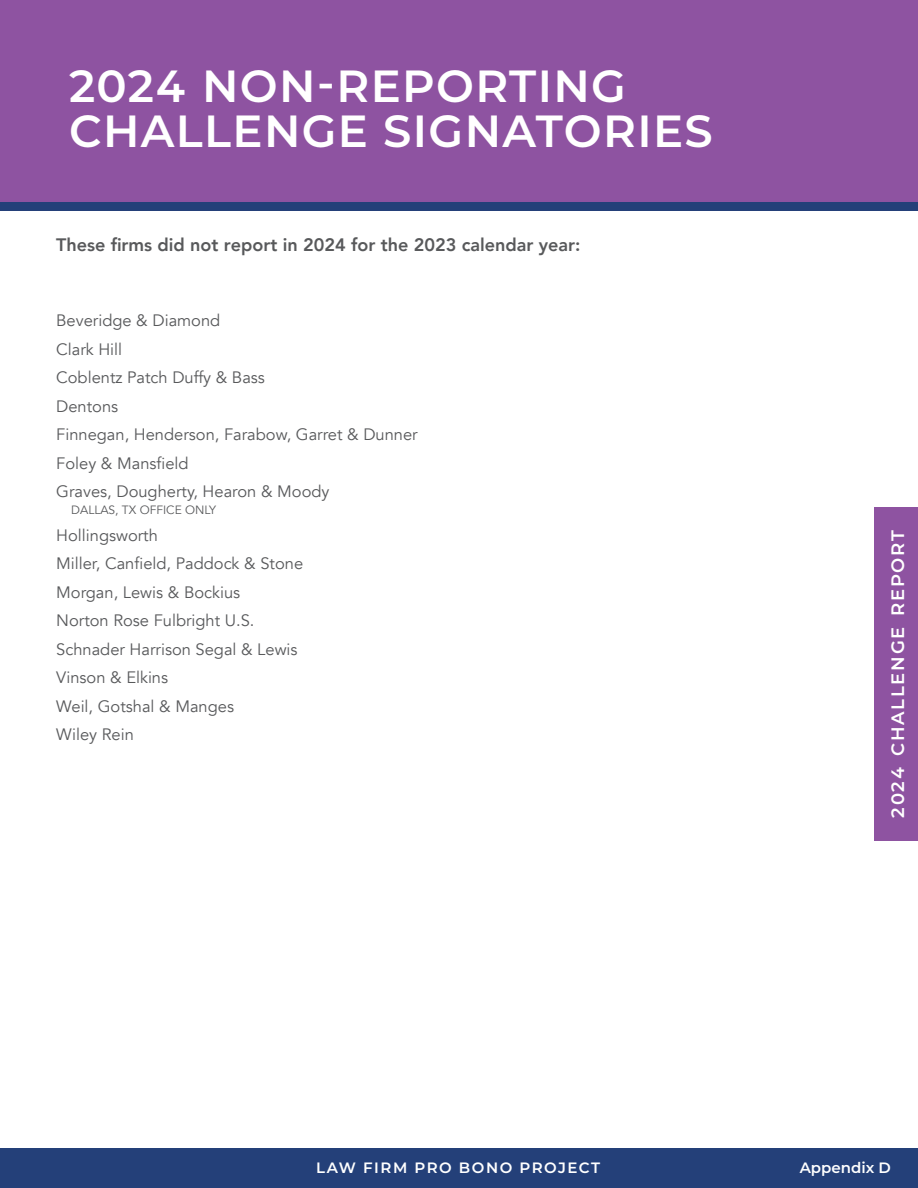
<style>
.page{position:relative;width:918px;height:1188px;background:#fff}
.page>*{position:absolute;margin:0;border:0;box-sizing:border-box;transform-origin:0 0}
.t1{font:600 45px/45px "Montserrat";letter-spacing:.03em;color:#fff}
.t2{font:800 18px "Avenir";color:#58595b}
.t3{font:600 18px "Montserrat";letter-spacing:.1em;color:#fff}
.t4{font:16.5px/28.5px "Avenir";color:#58595b}
.t5{font:600 15px "Montserrat";letter-spacing:.09em;color:#fff}
.t6{font:600 15px "Montserrat";color:#fff}
.t7{font:12px "Avenir";color:#58595b}
</style>
<div class="page">
<div style="left:0;top:0;width:918px;height:203px;background:#8e53a1"></div>
<div style="left:0;top:1148px;width:918px;height:40px;background:#244079"></div>
<div style="left:874px;top:507px;width:44px;height:333px;background:#8e53a1"></div>
<div style="left:0;top:202px;width:918px;height:9px;background:#244079"></div>
<h1 class="t1" style="left:69px;top:67px;width:645px">2024 NON-REPORTING<br>CHALLENGE SIGNATORIES</h1>
<p class="t2" style="left:56px;top:235px;width:526px">These firms did not report in 2024 for the 2023 calendar year:</p>
<p class="t4" style="left:56px;top:307px;width:363px">Beveridge &amp; Diamond<br>Clark Hill<br>Coblentz Patch Duffy &amp; Bass<br>Dentons<br>Finnegan, Henderson, Farabow, Garret &amp; Dunner<br>Foley &amp; Mansfield<br>Graves, Dougherty, Hearon &amp; Moody</p>
<p class="t7" style="left:71px;top:502px;width:146px">DALLAS, TX OFFICE ONLY</p>
<p class="t4" style="left:56px;top:522px;width:248px">Hollingsworth<br>Miller, Canfield, Paddock &amp; Stone<br>Morgan, Lewis &amp; Bockius<br>Norton Rose Fulbright U.S.<br>Schnader Harrison Segal &amp; Lewis<br>Vinson &amp; Elkins<br>Weil, Gotshal &amp; Manges<br>Wiley Rein</p>
<p class="t3" style="left:887px;top:818px;width:289px;rotate:-90deg">2024 CHALLENGE REPORT</p>
<p class="t5" style="left:316px;top:1161px;width:286px">LAW FIRM PRO BONO PROJECT</p>
<p class="t6" style="left:800px;top:1161px;width:93px">Appendix D</p>
</div>
